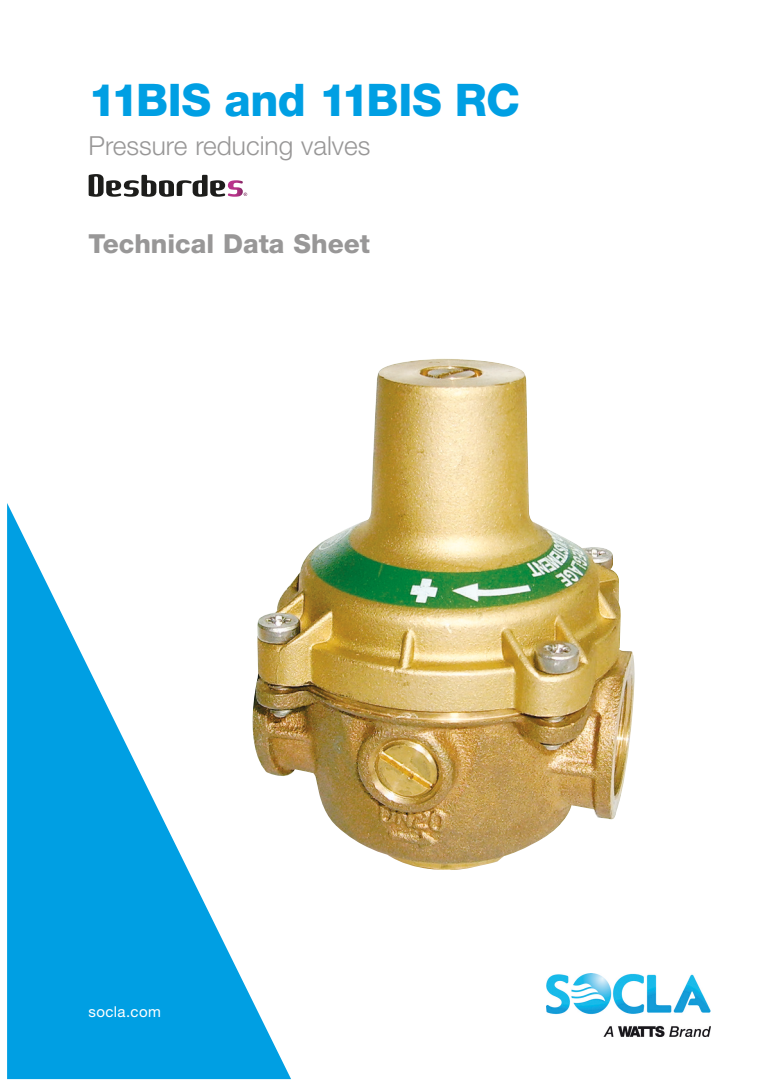
<style>
.page{position:relative;width:780px;height:1088px;background:#fff}
.page>*{position:absolute;margin:0;border:0;box-sizing:border-box;transform-origin:0 0}
.Headline_1__color_va{font:800 45px "Helvetica Neue LT Std";letter-spacing:-.015em;color:#009fe3}
.t1{font:300 26.25px "Helvetica Neue LT Std";color:#989797}
.t2{font:800 26.25px "Helvetica Neue LT Std";color:#989797}
.t3{font:15px "Helvetica Neue LT Std";letter-spacing:.025em;color:#fff}
</style>
<div class="page">
<img style="left:546px;top:974px;width:164px;height:62px">
<svg style="left:7px;top:503px;width:284px;height:576px;fill:#009fe3"></svg>
<img style="left:242px;top:358px;width:393px;height:514px">
<svg style="left:89px;top:174px;width:158px;height:23px"></svg>
<p class="Headline_1__color_va" style="left:89px;top:73px;width:433px">11BIS and 11BIS RC</p>
<p class="t1" style="left:89px;top:130px;width:283px">Pressure reducing valves</p>
<p class="t2" style="left:89px;top:228px;width:283px">Technical Data Sheet</p>
<p class="t3" style="left:89px;top:1003px;width:74px">socla.com</p>
</div>
